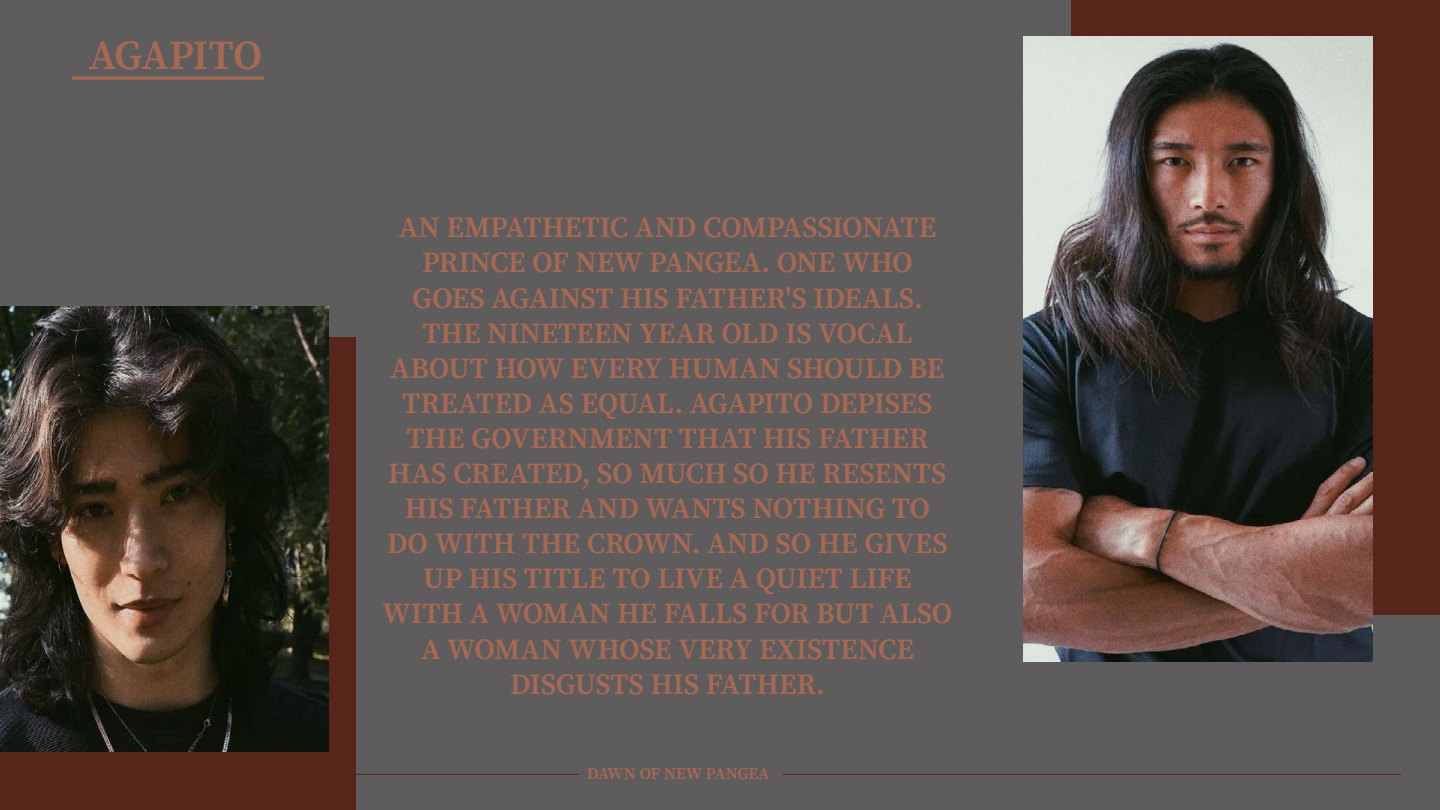
<style>
.page{position:relative;width:1440px;height:810px;background:#5e5c5d}
.page>*{position:absolute;margin:0;border:0;box-sizing:border-box;transform-origin:0 0}
.t1{font:600 41.25px "Source Serif Pro";letter-spacing:-.015em;color:#a76952}
.t2{font:600 29.25px/35.1px "Source Serif Pro";letter-spacing:-.005em;color:#a76952;text-align:center}
.t3{font:600 16.5px "Source Serif Pro";letter-spacing:-.015em;color:#a76952}
</style>
<div class="page">
<div style="left:1071px;top:0;width:369px;height:615px;background:#58251b"></div>
<hr style="left:72px;top:77px;width:192px;height:3px;background:#a76952">
<img style="left:1024px;top:36px;width:348px;height:625px">
<div style="left:0;top:338px;width:356px;height:472px;background:#58251b"></div>
<img style="left:0;top:307px;width:328px;height:445px">
<hr style="left:783px;top:774px;width:618px;height:1px;background:#58251b">
<hr style="left:0;top:774px;width:579px;height:1px;background:#58251b">
<h1 class="t1" style="left:89px;top:27px;width:175px">AGAPITO</h1>
<p class="t2" style="left:383px;top:210px;width:571px">AN EMPATHETIC AND COMPASSIONATE<br>PRINCE OF NEW PANGEA. ONE WHO<br>GOES AGAINST HIS FATHER'S IDEALS.<br>THE NINETEEN YEAR OLD IS VOCAL<br>ABOUT HOW EVERY HUMAN SHOULD BE<br>TREATED AS EQUAL. AGAPITO DEPISES<br>THE GOVERNMENT THAT HIS FATHER<br>HAS CREATED, SO MUCH SO HE RESENTS<br>HIS FATHER AND WANTS NOTHING TO<br>DO WITH THE CROWN. AND SO HE GIVES<br>UP HIS TITLE TO LIVE A QUIET LIFE<br>WITH A WOMAN HE FALLS FOR BUT ALSO<br>A WOMAN WHOSE VERY EXISTENCE<br>DISGUSTS HIS FATHER.</p>
<p class="t3" style="left:587px;top:762px;width:184px">DAWN OF NEW PANGEA</p>
</div>
